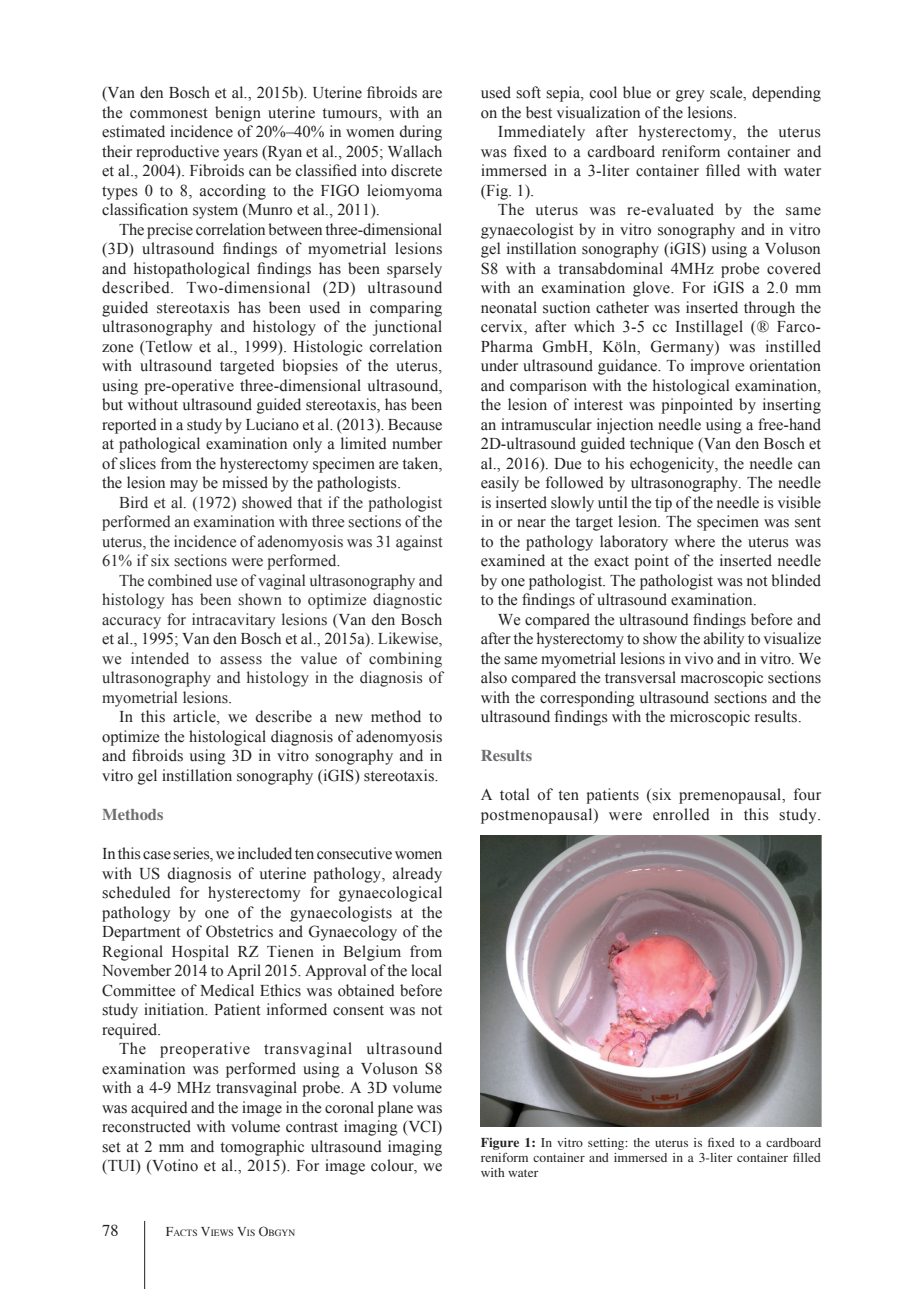
<style>
.page{position:relative;width:919px;height:1289px;background:#fff}
.page>*{position:absolute;margin:0;border:0;box-sizing:border-box;transform-origin:0 0}
.t1{font:16.5px/19.5px "Times New Roman";color:#231f20;text-align:justify}
.t2{font:16.5px/19.5px "Times New Roman";color:#282a2c;text-align:justify}
.t3{font:16.5px/19.5px "Times New Roman";letter-spacing:.02em;color:#231f20}
.t4{font:700 16.5px "Times";color:#6c6d70}
.t5{font:16.5px "Times";color:#231f20}
.t6{font:13.5px/15px "Times LT Std";letter-spacing:.005em;color:#231f20;text-align:justify}
.t7{font:9.45px "Times";color:#231f20}
.s1{color:#231f20}
.s2{font-size:13.5px}
.s3{font-weight:700}
</style>
<div class="page">
<hr style="left:144px;top:1220px;width:1px;height:68px;background:#231f20">
<img style="left:480px;top:836px;width:341px;height:290px">
<p class="t1" style="left:102px;top:82px;width:342px">(Van den Bosch et al., 2015b). Uterine fibroids are the commonest benign uterine tumours, with an estimated incidence of 20%–40% in women during their reproductive years (Ryan et al., 2005; Wallach et al., 2004). Fibroids can be classified into discrete types 0 to 8, according to the FIGO leiomyoma classification system (Munro et al., 2011).</p>
<p class="t1" style="left:102px;top:219px;width:342px;text-indent:17px">The precise correlation between three-dimensional (3D) ultrasound findings of myometrial lesions and histopathological findings has been sparsely described. Two-dimensional (2D) ultrasound guided stereotaxis has been used in comparing ultrasonography and histology of the junctional zone (Tetlow et al., 1999). Histologic correlation with ultrasound targeted biopsies of the uterus, using pre-operative three-dimensional ultrasound, but without ultrasound guided stereotaxis, has been reported in a study by Luciano et al. (2013). Because at pathological examination only a limited number of slices from the hysterectomy specimen are taken, the lesion may be missed by the pathologists.</p>
<p class="t2" style="left:102px;top:492px;width:342px;text-indent:17px">Bird et al. (1972) showed that if the pathologist performed an examination with three sections of the uterus, the incidence of adenomyosis was 31 against 61% if six sections were performed.</p>
<p class="t2" style="left:102px;top:570px;width:342px;text-indent:17px">The combined use of vaginal ultrasonography and histology has been shown to optimize diagnostic accuracy for intracavitary lesions (<span class="s1">Van den Bosch et al., 1995; Van den Bosch et al., 2015a</span>). Likewise, we intended to assess the value of combining ultrasonography and histology in the diagnosis of myometrial lesions.</p>
<p class="t1" style="left:102px;top:707px;width:342px;text-indent:17px">In this article, we describe a new method to optimize the histological diagnosis of adenomyosis and fibroids using 3D in vitro sonography and in vitro gel instillation sonography (iGIS) stereotaxis.</p>
<p class="t4" style="left:102px;top:804px;width:63px">Methods</p>
<p class="t1" style="left:102px;top:843px;width:342px">In this case series, we included ten consecutive women with US diagnosis of uterine pathology, already scheduled for hysterectomy for gynaecological pathology by one of the gynaecologists at the Department of Obstetrics and Gynaecology of the Regional Hospital RZ Tienen in Belgium from November 2014 to April 2015. Approval of the local Committee of Medical Ethics was obtained before study initiation. Patient informed consent was not required.</p>
<p class="t1" style="left:102px;top:1038px;width:342px;text-indent:17px">The preoperative transvaginal ultrasound examination was performed using a Voluson S8 with a 4-9 MHz transvaginal probe. A 3D volume was acquired and the image in the coronal plane was reconstructed with volume contrast imaging (VCI) set at 2 mm and tomographic ultrasound imaging (TUI) (Votino et al., 2015). For image colour, we</p>
<p class="t5" style="left:102px;top:1215px;width:18px">78</p>
<p class="t7" style="left:166px;top:1224px;width:131px"><span class="s2">F</span>ACTS <span class="s2">V</span>IEWS <span class="s2">V</span>IS <span class="s2">O</span>BGYN</p>
<p class="t1" style="left:480px;top:82px;width:342px">used soft sepia, cool blue or grey scale, depending on the best visualization of the lesions.</p>
<p class="t1" style="left:480px;top:121px;width:342px;text-indent:17px">Immediately after hysterectomy, the uterus was fixed to a cardboard reniform container and immersed in a 3-liter container filled with water (Fig. 1).</p>
<p class="t1" style="left:480px;top:199px;width:342px;text-indent:17px">The uterus was re-evaluated by the same gynaecologist by in vitro sonography and in vitro gel instillation sonography (iGIS) using a Voluson S8 with a transabdominal 4MHz probe covered with an examination glove. For iGIS a 2.0 mm neonatal suction catheter was inserted through the cervix, after which 3-5 cc Instillagel (® Farco-Pharma GmbH, Köln, Germany) was instilled under ultrasound guidance. To improve orientation and comparison with the histological examination, the lesion of interest was pinpointed by inserting an intramuscular injection needle using a free-hand 2D-ultrasound guided technique (Van den Bosch et al., 2016). Due to his echogenicity, the needle can easily be followed by ultrasonography. The needle is inserted slowly until the tip of the needle is visible in or near the target lesion. The specimen was sent to the pathology laboratory where the uterus was examined at the exact point of the inserted needle by one pathologist. The pathologist was not blinded to the findings of ultrasound examination.</p>
<p class="t1" style="left:480px;top:609px;width:342px;text-indent:17px">We compared the ultrasound findings before and after the hysterectomy to show the ability to visualize the same myometrial lesions in vivo and in vitro. We also compared the transversal macroscopic sections with the corresponding ultrasound sections and the ultrasound findings with the microscopic results.</p>
<p class="t4" style="left:480px;top:746px;width:53px">Results</p>
<p class="t3" style="left:480px;top:785px;width:342px">A total of ten patients (six premenopausal, four postmenopausal) were enrolled in this study.</p>
<p class="t6" style="left:480px;top:1134px;width:342px"><span class="s3">Figure 1:</span> In vitro setting: the uterus is fixed to a cardboard reniform container and immersed in a 3-liter container filled with water</p>
</div>
